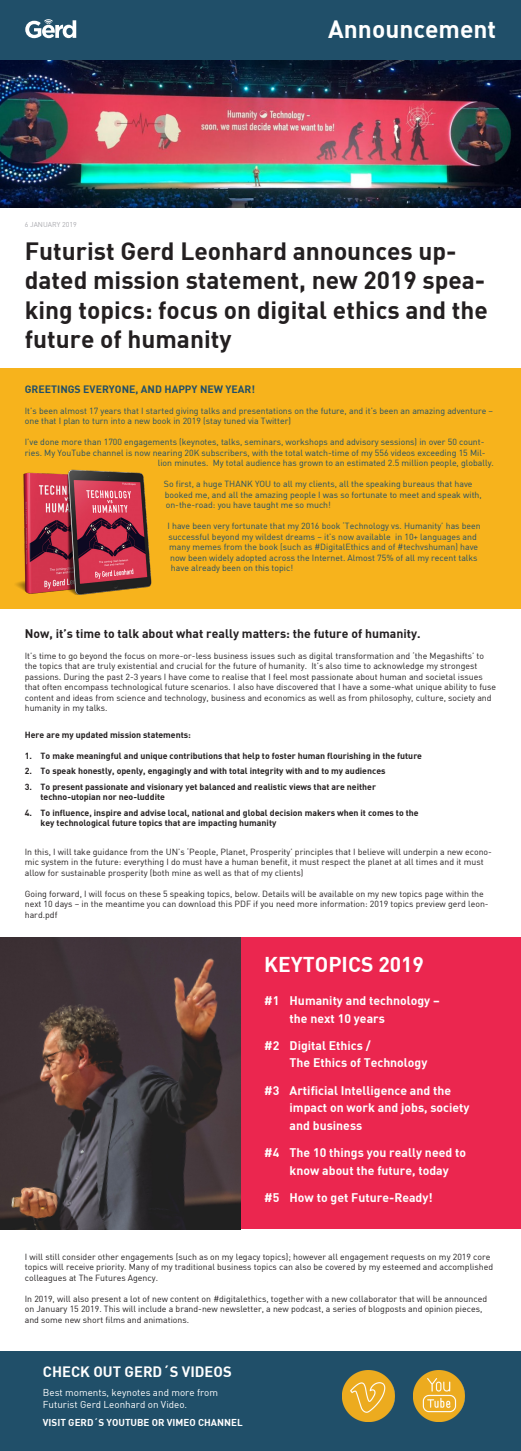
<style>
.page{position:relative;width:521px;height:1451px;background:#fff}
.page>*{position:absolute;margin:0;border:0;box-sizing:border-box;transform-origin:0 0}
.t1{font:24.5px/29.4px "DIN Bold";color:#231f20}
.t2{font:24.5px "DIN Bold";color:#fff}
.t3{font:21px "DIN Bold";color:#fff}
.t4{font:14.7px "DIN Bold";color:#fff}
.t5{font:12.25px/17.5px "DIN Bold";color:#fff}
.t6{font:12.25px "DIN Bold";color:#231f20}
.t7{font:10.5px "DIN Bold";color:#204f69}
.t8{font:9.8px/12.2px "DIN";color:#fff}
.t9{font:9.8px "DIN Bold";color:#fff}
.t10{font:8.75px/10.5px "DIN";color:#231f20}
.t11{font:8.75px/10.5px "DIN";color:#204f69}
.t12{font:8.75px/10.5px "DIN Bold";color:#231f20}
.t13{font:7px "DIN";color:#a9a9ae}
</style>
<div class="page">
<div style="left:0;top:368px;width:521px;height:241px;background:#f7b31c"></div>
<div style="left:0;top:0;width:521px;height:61px;background:#204f69"></div>
<img style="left:0;top:61px;width:521px;height:146px">
<img style="left:15px;top:469px;width:137px;height:126px">
<svg style="left:25px;top:19px;width:51px;height:19px"></svg>
<div style="left:0;top:1351px;width:521px;height:100px;background:#204f69"></div>
<div style="left:0;top:937px;width:521px;height:292px;background:#eb264f"></div>
<img style="left:0;top:937px;width:240px;height:292px">
<img style="left:342px;top:1370px;width:52px;height:52px">
<img style="left:413px;top:1370px;width:52px;height:52px">
<h1 class="t2" style="left:328px;top:13px;width:169px">Announcement</h1>
<p class="t13" style="left:25px;top:220px;width:53px">6 JANUARY 2019</p>
<h1 class="t1" style="left:25px;top:235px;width:465px">Futurist Gerd Leonhard announces up&shy;dated mission statement, new 2019 spea&shy;king topics: focus on digital ethics and the future of humanity</h1>
<p class="t7" style="left:25px;top:382px;width:232px">GREETINGS EVERYONE, AND HAPPY NEW YEAR!</p>
<p class="t11" style="left:25px;top:405px;width:470px">It’s been almost 17 years that I started giving talks and presentations on the future, and it’s been an amazing adventure – one that I plan to turn into a new book in 2019 (stay tuned via Twitter)</p>
<p class="t11" style="left:25px;top:437px;width:461px">I’ve done more than 1700 engagements (keynotes, talks, seminars, workshops and advisory sessions) in over 50 count-</p>
<p class="t11" style="left:25px;top:447px;width:462px">ries. My YouTube channel is now nearing 20K subscribers, with the total watch-time of my 556 videos exceeding 15 Mil-</p>
<p class="t11" style="left:158px;top:458px;width:338px">lion minutes. My total audience has grown to an estimated 2.5 million people, globally.</p>
<p class="t11" style="left:164px;top:479px;width:319px">So first, a huge THANK YOU to all my clients, all the speaking bureaus that have booked me, and all the amazing people I was so fortunate to meet and speak with, on-the-road: you have taught me so much!</p>
<p class="t11" style="left:167px;top:521px;width:315px">I have been very fortunate that my 2016 book ‘Technology vs. Humanity’ has been</p>
<p class="t11" style="left:168px;top:531px;width:310px">successful beyond my wildest dreams – it’s now available in 10+ languages and</p>
<p class="t11" style="left:169px;top:542px;width:310px">many memes from the book (such as #DigitalEthics and of #techvshuman) have</p>
<p class="t11" style="left:170px;top:552px;width:309px">now been widely adopted across the Internet. Almost 75% of all my recent talks</p>
<p class="t11" style="left:171px;top:563px;width:124px">have already been on this topic!</p>
<h3 class="t6" style="left:25px;top:625px;width:397px">Now, it’s time to talk about what really matters: the future of humanity.</h3>
<p class="t10" style="left:25px;top:650px;width:473px">It’s time to go beyond the focus on more-or-less business issues such as digital transformation and ‘the Megashifts’ to the topics that are truly existential and crucial for the future of humanity. It’s also time to acknowledge my strongest passions. During the past 2-3 years I have come to realise that I feel most passionate about human and societal issues that often encompass technological future scenarios. I also have discovered that I have a some-what unique ability to fuse content and ideas from science and technology, business and economics as well as from philosophy, culture, society and humanity in my talks.</p>
<p class="t12" style="left:25px;top:729px;width:168px">Here are my updated mission statements:</p>
<p class="t12" style="left:25px;top:750px;width:399px">1. To make meaningful and unique contributions that help to foster human flourishing in the future</p>
<p class="t12" style="left:25px;top:766px;width:362px">2. To speak honestly, openly, engagingly and with total integrity with and to my audiences</p>
<p class="t12" style="left:41px;top:781px;width:337px;text-indent:-16px">3. To present passionate and visionary yet balanced and realistic views that are neither techno-utopian nor neo-luddite</p>
<p class="t12" style="left:41px;top:807px;width:379px;text-indent:-16px">4. To influence, inspire and advise local, national and global decision makers when it comes to the key technological future topics that are impacting humanity</p>
<p class="t10" style="left:25px;top:846px;width:469px">In this, I will take guidance from the UN’s ‘People, Planet, Prosperity’ principles that I believe will underpin a new econo&shy;mic system in the future: everything I do must have a human benefit, it must respect the planet at all times and it must allow for sustainable prosperity (both mine as well as that of my clients)</p>
<p class="t10" style="left:25px;top:888px;width:465px">Going forward, I will focus on these 5 speaking topics, below. Details will be available on my new topics page within the next 10 days – in the meantime you can download this PDF if you need more information: 2019 topics preview gerd leon&shy;hard.pdf</p>
<h2 class="t3" style="left:264px;top:951px;width:161px">KEYTOPICS 2019</h2>
<h3 class="t5" style="left:290px;top:991px;width:152px;text-indent:-25px">#1 Humanity and technology – the next 10 years</h3>
<h3 class="t5" style="left:290px;top:1036px;width:139px;text-indent:-25px">#2 Digital Ethics /<br>The Ethics of Technology</h3>
<h3 class="t5" style="left:290px;top:1081px;width:181px;text-indent:-25px">#3 Artificial Intelligence and the impact on work and jobs, society and business</h3>
<h3 class="t5" style="left:290px;top:1144px;width:178px;text-indent:-25px">#4 The 10 things you really need to know about the future, today</h3>
<h3 class="t5" style="left:264px;top:1188px;width:170px">#5 How to get Future-Ready!</h3>
<p class="t10" style="left:25px;top:1251px;width:470px">I will still consider other engagements (such as on my legacy topics); however all engagement requests on my 2019 core topics will receive priority. Many of my traditional business topics can also be covered by my esteemed and accomplished colleagues at The Futures Agency.</p>
<p class="t10" style="left:25px;top:1293px;width:464px">In 2019, will also present a lot of new content on #digitalethics, together with a new collaborator that will be announced on January 15 2019. This will include a brand-new newsletter, a new podcast, a series of blogposts and opinion pieces, and some new short films and animations.</p>
<h3 class="t4" style="left:43px;top:1362px;width:190px">CHECK OUT GERD´S VIDEOS</h3>
<p class="t8" style="left:43px;top:1386px;width:177px">Best moments, keynotes and more from<br>Futurist Gerd Leonhard on Video.</p>
<p class="t9" style="left:43px;top:1416px;width:201px">VISIT GERD´S YOUTUBE OR VIMEO CHANNEL</p>
</div>
